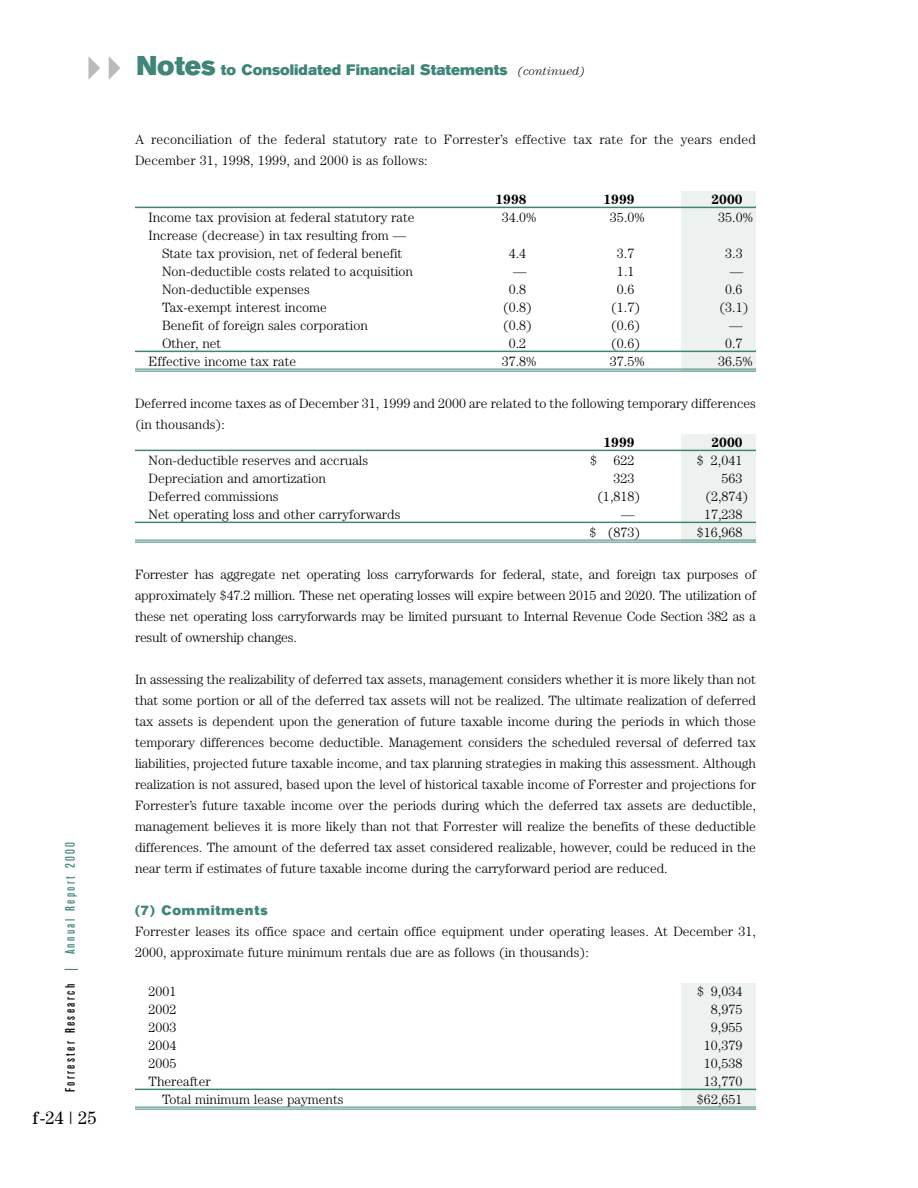
<style>
.page{position:relative;width:918px;height:1188px;background:#fff}
.page>*{position:absolute;margin:0;border:0;box-sizing:border-box;transform-origin:0 0}
.t1{font:18px "Century";color:#000}
.t2{font:15px "Akzidenz Grotesk BE Super";color:#408579}
.t3{font:300 13.5px/21px "Century";color:#000}
.t4{font:500 condensed 13.5px "Akzidenz Grotesk BE";letter-spacing:.175em;color:#000}
.t5{font:700 13.5px "Century";color:#000}
.t6{font:13.5px "Akzidenz Grotesk BE Super";letter-spacing:.065em;color:#408579}
.s1{color:#408579}
.s2{font-size:27px}
.s3{font-family:"Century";font-weight:300;font-style:italic;font-size:12px;color:#000}
</style>
<div class="page">
<div style="left:682px;top:983px;width:74px;height:126px;background:#edf2f0"></div>
<div style="left:682px;top:434px;width:74px;height:108px;background:#edf2f0"></div>
<div style="left:682px;top:191px;width:74px;height:180px;background:#edf2f0"></div>
<svg style="left:109px;top:57px;width:11px;height:23px"></svg>
<svg style="left:88px;top:56px;width:12px;height:24px"></svg>
<hr style="left:135px;top:207px;width:621px;height:1px;background:#408579">
<hr style="left:135px;top:351px;width:621px;height:1px;background:#408579">
<hr style="left:135px;top:369px;width:621px;height:1px;background:#408579">
<hr style="left:135px;top:371px;width:621px;height:1px;background:#408579">
<hr style="left:135px;top:450px;width:621px;height:1px;background:#408579">
<hr style="left:135px;top:522px;width:621px;height:1px;background:#408579">
<hr style="left:135px;top:540px;width:621px;height:1px;background:#408579">
<hr style="left:135px;top:542px;width:621px;height:1px;background:#408579">
<hr style="left:135px;top:1089px;width:621px;height:1px;background:#408579">
<hr style="left:135px;top:1107px;width:621px;height:1px;background:#408579">
<hr style="left:135px;top:1109px;width:621px;height:1px;background:#408579">
<p class="t4" style="left:65px;top:1092px;width:252px;rotate:-90deg">Forrester Research <span class="s1">| Annual Report 2000</span></p>
<h1 class="t1" style="left:32px;top:1112px;width:66px">f-24 | 25</h1>
<p class="t2" style="left:136px;top:64px;width:450px"><span class="s2">Notes</span> to Consolidated Financial Statements <span class="s3">(continued)</span></p>
<p class="t3" style="left:135px;top:130px;width:622px">A reconciliation of the federal statutory rate to Forrester’s effective tax rate for the years ended<br>December 31, 1998, 1999, and 2000 is as follows:</p>
<p class="t5" style="left:496px;top:195px;width:32px">1998</p>
<p class="t5" style="left:604px;top:195px;width:32px">1999</p>
<p class="t5" style="left:712px;top:195px;width:32px">2000</p>
<p class="t3" style="left:149px;top:208px;width:268px">Income tax provision at federal statutory rate</p>
<p class="t3" style="left:502px;top:208px;width:37px">34.0%</p>
<p class="t3" style="left:610px;top:208px;width:37px">35.0%</p>
<p class="t3" style="left:718px;top:208px;width:37px">35.0%</p>
<p class="t3" style="left:149px;top:228px;width:259px;line-height:18px;text-align:right">Increase (decrease) in tax resulting from —<br>State tax provision, net of federal benefit</p>
<p class="t3" style="left:509px;top:244px;width:19px">4.4</p>
<p class="t3" style="left:617px;top:244px;width:19px">3.7</p>
<p class="t3" style="left:725px;top:244px;width:19px">3.3</p>
<p class="t3" style="left:162px;top:262px;width:253px">Non-deductible costs related to acquisition</p>
<p class="t3" style="left:513px;top:262px;width:15px">—</p>
<p class="t3" style="left:617px;top:262px;width:19px">1.1</p>
<p class="t3" style="left:730px;top:262px;width:15px">—</p>
<p class="t3" style="left:162px;top:280px;width:149px">Non-deductible expenses</p>
<p class="t3" style="left:509px;top:280px;width:19px">0.8</p>
<p class="t3" style="left:617px;top:280px;width:19px">0.6</p>
<p class="t3" style="left:725px;top:280px;width:19px">0.6</p>
<p class="t3" style="left:162px;top:298px;width:166px">Tax-exempt interest income</p>
<p class="t3" style="left:503px;top:298px;width:31px">(0.8)</p>
<p class="t3" style="left:611px;top:298px;width:31px">(1.7)</p>
<p class="t3" style="left:719px;top:298px;width:31px">(3.1)</p>
<p class="t3" style="left:162px;top:316px;width:207px">Benefit of foreign sales corporation</p>
<p class="t3" style="left:503px;top:316px;width:31px">(0.8)</p>
<p class="t3" style="left:611px;top:316px;width:31px">(0.6)</p>
<p class="t3" style="left:729px;top:316px;width:15px">—</p>
<p class="t3" style="left:162px;top:334px;width:61px">Other, net</p>
<p class="t3" style="left:509px;top:334px;width:19px">0.2</p>
<p class="t3" style="left:611px;top:334px;width:31px">(0.6)</p>
<p class="t3" style="left:725px;top:334px;width:19px">0.7</p>
<p class="t3" style="left:148px;top:352px;width:149px">Effective income tax rate</p>
<p class="t3" style="left:502px;top:352px;width:37px">37.8%</p>
<p class="t3" style="left:610px;top:352px;width:37px">37.5%</p>
<p class="t3" style="left:718px;top:352px;width:37px">36.5%</p>
<p class="t3" style="left:135px;top:394px;width:623px">Deferred income taxes as of December 31, 1999 and 2000 are related to the following temporary differences (in thousands):</p>
<p class="t5" style="left:604px;top:438px;width:32px">1999</p>
<p class="t5" style="left:712px;top:438px;width:32px">2000</p>
<p class="t3" style="left:148px;top:451px;width:221px">Non-deductible reserves and accruals</p>
<p class="t3" style="left:590px;top:451px;width:46px">$ 622</p>
<p class="t3" style="left:697px;top:451px;width:47px">$ 2,041</p>
<p class="t3" style="left:148px;top:469px;width:179px">Depreciation and amortization</p>
<p class="t3" style="left:614px;top:469px;width:23px">323</p>
<p class="t3" style="left:722px;top:469px;width:23px">563</p>
<p class="t3" style="left:148px;top:487px;width:132px">Deferred commissions</p>
<p class="t3" style="left:597px;top:487px;width:45px">(1,818)</p>
<p class="t3" style="left:705px;top:487px;width:45px">(2,874)</p>
<p class="t3" style="left:148px;top:505px;width:253px">Net operating loss and other carryforwards</p>
<p class="t3" style="left:621px;top:505px;width:15px">—</p>
<p class="t3" style="left:704px;top:505px;width:40px">17,238</p>
<p class="t3" style="left:590px;top:523px;width:52px">$ (873)</p>
<p class="t3" style="left:697px;top:523px;width:47px">$16,968</p>
<p class="t3" style="left:135px;top:565px;width:623px;text-align:justify">Forrester has aggregate net operating loss carryforwards for federal, state, and foreign tax purposes of approximately $47.2 million. These net operating losses will expire between 2015 and 2020. The utilization of these net operating loss carryforwards may be limited pursuant to Internal Revenue Code Section 382 as a result of ownership changes.</p>
<p class="t3" style="left:135px;top:670px;width:623px;text-align:justify">In assessing the realizability of deferred tax assets, management considers whether it is more likely than not that some portion or all of the deferred tax assets will not be realized. The ultimate realization of deferred tax assets is dependent upon the generation of future taxable income during the periods in which those temporary differences become deductible. Management considers the scheduled reversal of deferred tax liabilities, projected future taxable income, and tax planning strategies in making this assessment. Although realization is not assured, based upon the level of historical taxable income of Forrester and projections for Forrester’s future taxable income over the periods during which the deferred tax assets are deductible, management believes it is more likely than not that Forrester will realize the benefits of these deductible differences. The amount of the deferred tax asset considered realizable, however, could be reduced in the near term if estimates of future taxable income during the carryforward period are reduced.</p>
<p class="t6" style="left:135px;top:906px;width:134px">(7) Commitments</p>
<p class="t3" style="left:135px;top:922px;width:623px">Forrester leases its office space and certain office equipment under operating leases. At December 31,<br>2000, approximate future minimum rentals due are as follows (in thousands):</p>
<p class="t3" style="left:149px;top:982px;width:30px">2001</p>
<p class="t3" style="left:697px;top:982px;width:47px">$ 9,034</p>
<p class="t3" style="left:149px;top:1000px;width:30px">2002</p>
<p class="t3" style="left:711px;top:1000px;width:33px">8,975</p>
<p class="t3" style="left:149px;top:1018px;width:30px">2003</p>
<p class="t3" style="left:711px;top:1018px;width:33px">9,955</p>
<p class="t3" style="left:149px;top:1036px;width:30px">2004</p>
<p class="t3" style="left:704px;top:1036px;width:40px">10,379</p>
<p class="t3" style="left:149px;top:1054px;width:30px">2005</p>
<p class="t3" style="left:704px;top:1054px;width:40px">10,538</p>
<p class="t3" style="left:148px;top:1072px;width:64px">Thereafter</p>
<p class="t3" style="left:704px;top:1072px;width:40px">13,770</p>
<p class="t3" style="left:162px;top:1090px;width:183px">Total minimum lease payments</p>
<p class="t3" style="left:697px;top:1090px;width:47px">$62,651</p>
</div>
